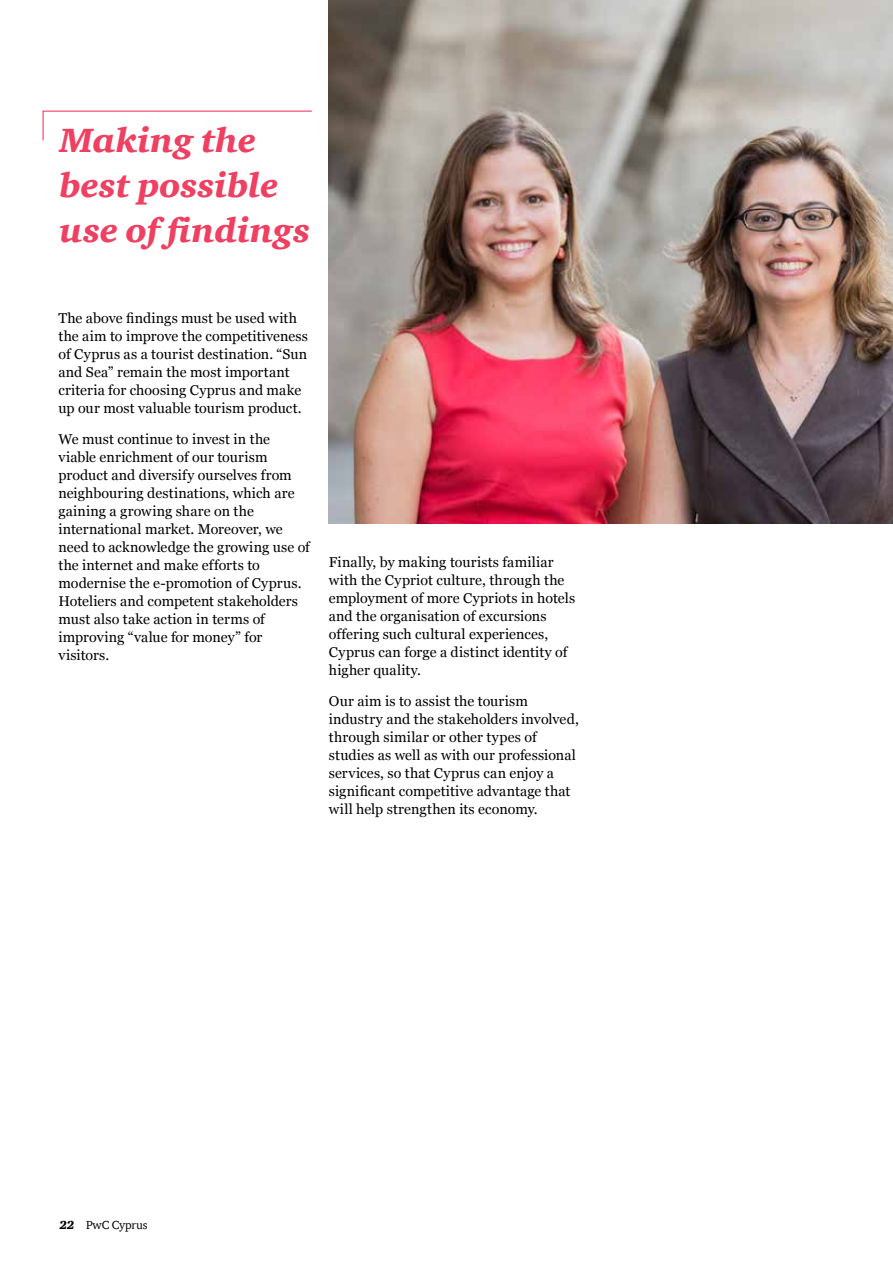
<style>
.page{position:relative;width:893px;height:1263px;background:#fff}
.page>*{position:absolute;margin:0;border:0;box-sizing:border-box;transform-origin:0 0}
.t1{font:italic 900 34.5px/45px "ITC Charter Com";color:#ef4062}
.t2{font:14.25px/18px "Georgia";letter-spacing:.005em;color:#000}
.t3{font:12px "ITC Charter Com";letter-spacing:-.01em;color:#000}
.s1{font-weight:900;font-style:italic}
</style>
<div class="page">
<img style="left:329px;top:0;width:564px;height:524px">
<svg style="left:42px;top:110px;width:270px;height:31px"></svg>
<h1 class="t1" style="left:60px;top:117px;width:252px">Making the best possible use of findings</h1>
<p class="t2" style="left:58px;top:310px;width:251px">The above findings must be used with the aim to improve the competitiveness of Cyprus as a tourist destination. “Sun and Sea” remain the most important criteria for choosing Cyprus and make up our most valuable tourism product.</p>
<p class="t2" style="left:58px;top:430px;width:253px">We must continue to invest in the viable enrichment of our tourism product and diversify ourselves from neighbouring destinations, which are gaining a growing share on the international market. Moreover, we need to acknowledge the growing use of the internet and make efforts to modernise the e-promotion of Cyprus.<br>Hoteliers and competent stakeholders must also take action in terms of improving “value for money” for visitors.</p>
<p class="t2" style="left:329px;top:553px;width:248px">Finally, by making tourists familiar with the Cypriot culture, through the employment of more Cypriots in hotels and the organisation of excursions offering such cultural experiences, Cyprus can forge a distinct identity of higher quality.</p>
<p class="t2" style="left:329px;top:692px;width:252px">Our aim is to assist the tourism industry and the stakeholders involved, through similar or other types of studies as well as with our professional services, so that Cyprus can enjoy a significant competitive advantage that will help strengthen its economy.</p>
<p class="t3" style="left:60px;top:1218px;width:90px"><span class="s1">22</span> PwC Cyprus</p>
</div>
